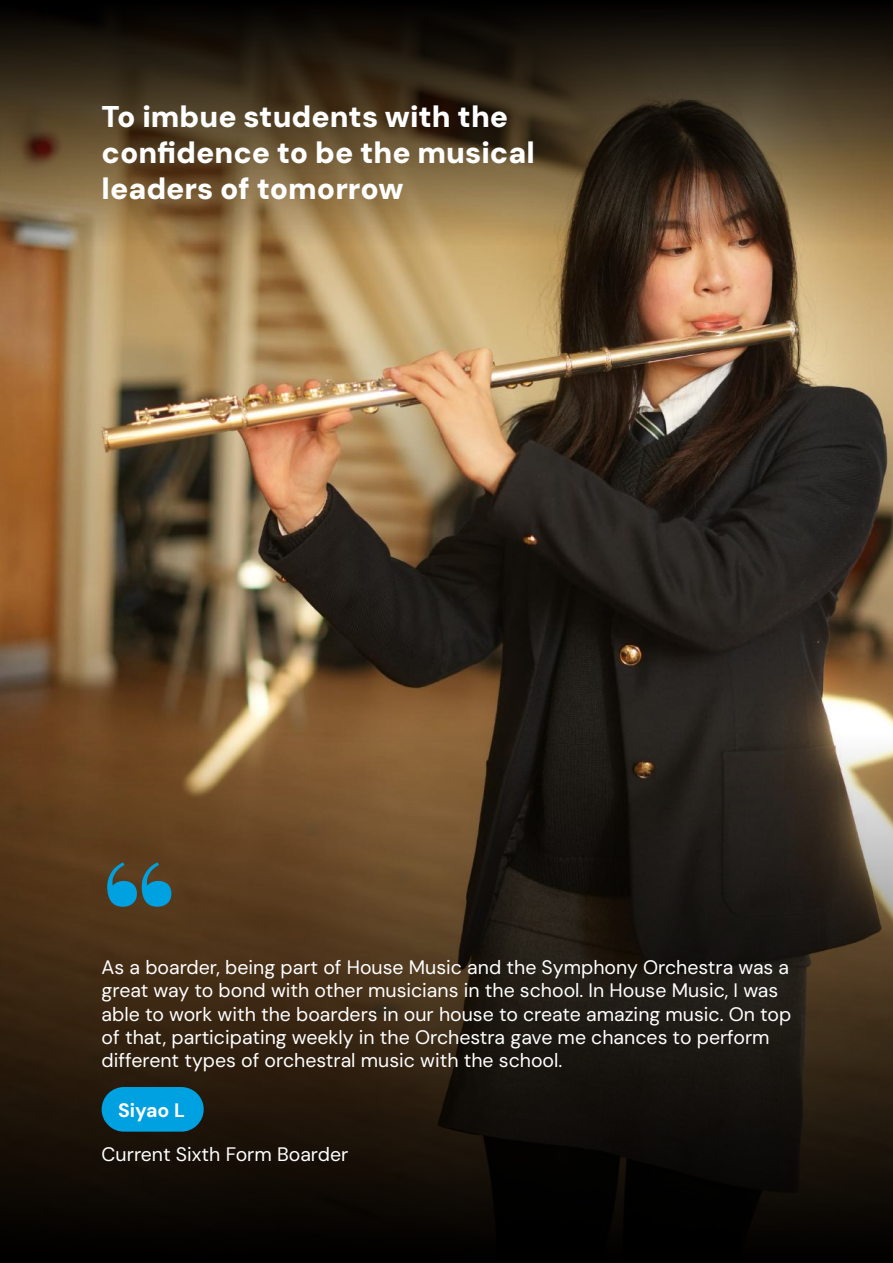
<style>
.page{position:relative;width:893px;height:1263px;background:#fff}
.page>*{position:absolute;margin:0;border:0;box-sizing:border-box;transform-origin:0 0}
.t1{font:900 150px "Playfair Display";color:#00a1e0}
.t2{font:900 30px/36px "DM Sans";color:#fff}
.t3{font:19.5px/23.4px "DM Sans";color:#fff}
.t4{font:700 19.5px "DM Sans";color:#fff}
</style>
<div class="page">
<img style="left:0;top:250px;width:893px;height:470px">
<img style="left:0;top:720px;width:893px;height:543px">
<div style="left:102px;top:1087px;width:102px;height:45px;background:#00a1e0;border-radius:22px"></div>
<img style="left:0;top:0;width:893px;height:250px">
<h2 class="t2" style="left:102px;top:99px;width:435px">To imbue students with the confidence to be the musical leaders of tomorrow</h2>
<h1 class="t1" style="left:102px;top:797px;width:76px">“</h1>
<p class="t3" style="left:102px;top:955px;width:691px">As a boarder, being part of House Music and the Symphony Orchestra was a great way to bond with other musicians in the school. In House Music, I was able to work with the boarders in our house to create amazing music. On top of that, participating weekly in the Orchestra gave me chances to perform different types of orchestral music with the school.</p>
<p class="t4" style="left:118px;top:1098px;width:68px">Siyao L</p>
<p class="t3" style="left:102px;top:1142px;width:248px">Current Sixth Form Boarder</p>
</div>
